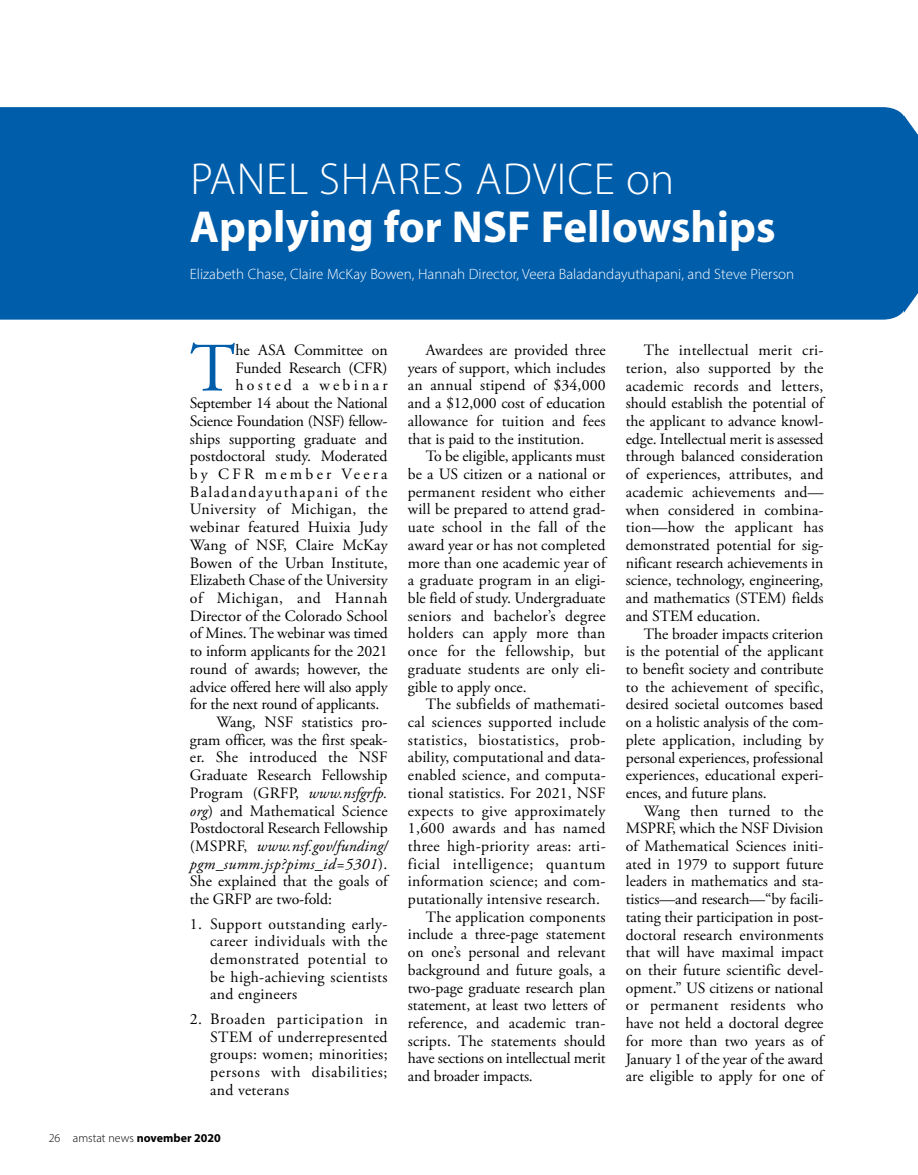
<style>
.page{position:relative;width:918px;height:1175px;background:#fff}
.page>*{position:absolute;margin:0;border:0;box-sizing:border-box;transform-origin:0 0}
.t1{font:69.15px "Adobe Garamond Pro";color:#005daa}
.t2{font:700 45px "Myriad Pro";color:#fff}
.t3{font:300 45px "Myriad Pro";letter-spacing:.02em;color:#fff}
.t4{font:15.75px/17.7px "Adobe Garamond Pro";letter-spacing:.005em;color:#000;text-align:justify}
.t5{font:15.75px "Adobe Garamond Pro";letter-spacing:-.015em;color:#000}
.t6{font:15.75px "Adobe Garamond Pro";letter-spacing:-.025em;color:#000}
.t7{font:italic 15.75px "Adobe Garamond Pro";letter-spacing:.025em;color:#000}
.t8{font:15.75px "Adobe Garamond Pro";letter-spacing:.035em;color:#000}
.t9{font:15.75px "Adobe Garamond Pro";letter-spacing:.04em;color:#000}
.t10{font:15.75px "Adobe Garamond Pro";letter-spacing:.025em;color:#000}
.t11{font:15.75px "Adobe Garamond Pro";letter-spacing:.09em;color:#000}
.t12{font:15.75px "Adobe Garamond Pro";letter-spacing:.205em;color:#000}
.t13{font:15.75px "Adobe Garamond Pro";letter-spacing:.21em;color:#000}
.t14{font:300 15px "Myriad Pro";color:#fff}
.t15{font:300 12px "Myriad Pro";color:#000}
.s1{font-style:italic}
.s2{font-style:normal}
.s3{font-weight:700}
</style>
<div class="page">
<div style="left:0;top:107px;width:904px;height:213px;background:#005daa"></div>
<svg style="left:904px;top:115px;width:14px;height:198px;background:#1a6db2"></svg>
<h2 class="t3" style="left:190px;top:152px;width:485px">PANEL SHARES ADVICE on</h2>
<h2 class="t2" style="left:190px;top:197px;width:587px">Applying for NSF Fellowships</h2>
<p class="t14" style="left:190px;top:265px;width:606px">Elizabeth Chase, Claire McKay Bowen, Hannah Director, Veera Baladandayuthapani, and Steve Pierson</p>
<h1 class="t1" style="left:190px;top:327px;width:47px">T</h1>
<p class="t4" style="left:235px;top:342px;width:154px">he ASA Committee on</p>
<p class="t4" style="left:235px;top:359px;width:154px">Funded Research (CFR)</p>
<p class="t13" style="left:235px;top:376px;width:154px">hosted a webinar</p>
<p class="t6" style="left:190px;top:394px;width:199px">September 14 about the National</p>
<p class="t6" style="left:190px;top:411px;width:199px">Science Foundation (NSF) fellow-</p>
<p class="t4" style="left:190px;top:430px;width:199px">ships supporting graduate and</p>
<p class="t4" style="left:190px;top:448px;width:199px">postdoctoral study. Moderated</p>
<p class="t12" style="left:190px;top:464px;width:199px">by CFR member Veera</p>
<p class="t11" style="left:190px;top:482px;width:199px">Baladandayuthapani of the</p>
<p class="t10" style="left:190px;top:500px;width:199px">University of Michigan, the</p>
<p class="t4" style="left:190px;top:519px;width:199px">webinar featured Huixia Judy</p>
<p class="t4" style="left:190px;top:536px;width:199px">Wang of NSF, Claire McKay</p>
<p class="t4" style="left:190px;top:554px;width:199px">Bowen of the Urban Institute,</p>
<p class="t4" style="left:190px;top:572px;width:199px">Elizabeth Chase of the University</p>
<p class="t8" style="left:190px;top:588px;width:199px">of Michigan, and Hannah</p>
<p class="t4" style="left:190px;top:607px;width:199px">Director of the Colorado School</p>
<p class="t4" style="left:190px;top:625px;width:199px">of Mines. The webinar was timed</p>
<p class="t5" style="left:190px;top:641px;width:199px">to inform applicants for the 2021</p>
<p class="t4" style="left:190px;top:660px;width:199px">round of awards; however, the</p>
<p class="t5" style="left:190px;top:677px;width:199px">advice offered here will also apply</p>
<p class="t5" style="left:190px;top:695px;width:191px">for the next round of applicants.</p>
<p class="t4" style="left:216px;top:713px;width:173px">Wang, NSF statistics pro-</p>
<p class="t4" style="left:190px;top:731px;width:199px">gram officer, was the first speak-</p>
<p class="t4" style="left:190px;top:749px;width:199px">er. She introduced the NSF</p>
<p class="t4" style="left:190px;top:766px;width:199px">Graduate Research Fellowship</p>
<p class="t4" style="left:190px;top:784px;width:199px">Program (GRFP, <span class="s1">www.nsfgrfp.</span></p>
<p class="t4" style="left:190px;top:802px;width:199px"><span class="s1">org</span>) and Mathematical Science</p>
<p class="t4" style="left:190px;top:820px;width:199px">Postdoctoral Research Fellowship</p>
<p class="t7" style="left:190px;top:836px;width:199px"><span class="s2">(MSPRF,</span> www.nsf.gov/funding/</p>
<p class="t7" style="left:190px;top:854px;width:199px">pgm_summ.jsp?pims_id=5301<span class="s2">).</span></p>
<p class="t4" style="left:190px;top:873px;width:199px">She explained that the goals of</p>
<p class="t4" style="left:190px;top:890px;width:144px">the GRFP are two-fold:</p>
<p class="t4" style="left:210px;top:915px;width:179px;text-indent:-20px">1. Support outstanding early&shy;career individuals with the demonstrated potential to be high-achieving scientists and engineers</p>
<p class="t4" style="left:210px;top:1010px;width:179px;text-indent:-20px">2. Broaden participation in STEM of underrepresented groups: women; minorities; persons with disabilities; and veterans</p>
<p class="t15" style="left:49px;top:1130px;width:174px">26 amstat news <span class="s3">november 2020</span></p>
<p class="t4" style="left:408px;top:342px;width:199px;text-indent:18px">Awardees are provided three years of support, which includes an annual stipend of $34,000 and a $12,000 cost of education allowance for tuition and fees that is paid to the institution.</p>
<p class="t4" style="left:408px;top:448px;width:199px;text-indent:18px">To be eligible, applicants must be a US citizen or a national or permanent resident who either will be prepared to attend grad&shy;uate school in the fall of the award year or has not completed more than one academic year of a graduate program in an eligi&shy;ble field of study. Undergraduate seniors and bachelor’s degree holders can apply more than once for the fellowship, but graduate students are only eli&shy;gible to apply once.</p>
<p class="t4" style="left:426px;top:696px;width:181px">The subfields of mathemati-</p>
<p class="t4" style="left:408px;top:713px;width:199px">cal sciences supported include</p>
<p class="t8" style="left:408px;top:730px;width:199px">statistics, biostatistics, prob-</p>
<p class="t4" style="left:408px;top:749px;width:199px">ability, computational and data-</p>
<p class="t4" style="left:408px;top:766px;width:199px">enabled science, and computa-</p>
<p class="t4" style="left:408px;top:784px;width:199px">tional statistics. For 2021, NSF</p>
<p class="t4" style="left:408px;top:802px;width:199px">expects to give approximately</p>
<p class="t4" style="left:408px;top:820px;width:199px">1,600 awards and has named</p>
<p class="t4" style="left:408px;top:837px;width:199px">three high-priority areas: arti-</p>
<p class="t9" style="left:408px;top:854px;width:199px">ficial intelligence; quantum</p>
<p class="t4" style="left:408px;top:873px;width:199px">information science; and com-</p>
<p class="t4" style="left:408px;top:890px;width:194px">putationally intensive research.</p>
<p class="t4" style="left:426px;top:908px;width:181px">The application components</p>
<p class="t4" style="left:408px;top:926px;width:199px">include a three-page statement</p>
<p class="t4" style="left:408px;top:944px;width:199px">on one’s personal and relevant</p>
<p class="t4" style="left:408px;top:961px;width:199px">background and future goals, a</p>
<p class="t4" style="left:408px;top:979px;width:199px">two-page graduate research plan</p>
<p class="t4" style="left:408px;top:997px;width:199px">statement, at least two letters of</p>
<p class="t4" style="left:408px;top:1014px;width:199px">reference, and academic tran-</p>
<p class="t4" style="left:408px;top:1032px;width:199px">scripts. The statements should</p>
<p class="t4" style="left:408px;top:1050px;width:199px">have sections on intellectual merit</p>
<p class="t4" style="left:408px;top:1067px;width:126px">and broader impacts.</p>
<p class="t4" style="left:626px;top:342px;width:199px;text-indent:18px">The intellectual merit cri&shy;terion, also supported by the academic records and letters, should establish the potential of the applicant to advance knowl&shy;edge. Intellectual merit is assessed through balanced consideration of experiences, attributes, and academic achievements and— when considered in combina&shy;tion—how the applicant has demonstrated potential for sig&shy;nificant research achievements in science, technology, engineering, and mathematics (STEM) fields and STEM education.</p>
<p class="t4" style="left:626px;top:625px;width:199px;text-indent:18px">The broader impacts criterion is the potential of the applicant to benefit society and contribute to the achievement of specific, desired societal outcomes based on a holistic analysis of the com&shy;plete application, including by personal experiences, professional experiences, educational experi&shy;ences, and future plans.</p>
<p class="t4" style="left:626px;top:802px;width:199px;text-indent:18px">Wang then turned to the MSPRF, which the NSF Division of Mathematical Sciences initi&shy;ated in 1979 to support future leaders in mathematics and sta&shy;tistics—and research—“by facili&shy;tating their participation in post&shy;doctoral research environments that will have maximal impact on their future scientific devel&shy;opment.” US citizens or national or permanent residents who have not held a doctoral degree for more than two years as of January 1 of the year of the award are eligible to apply for one of</p>
</div>
